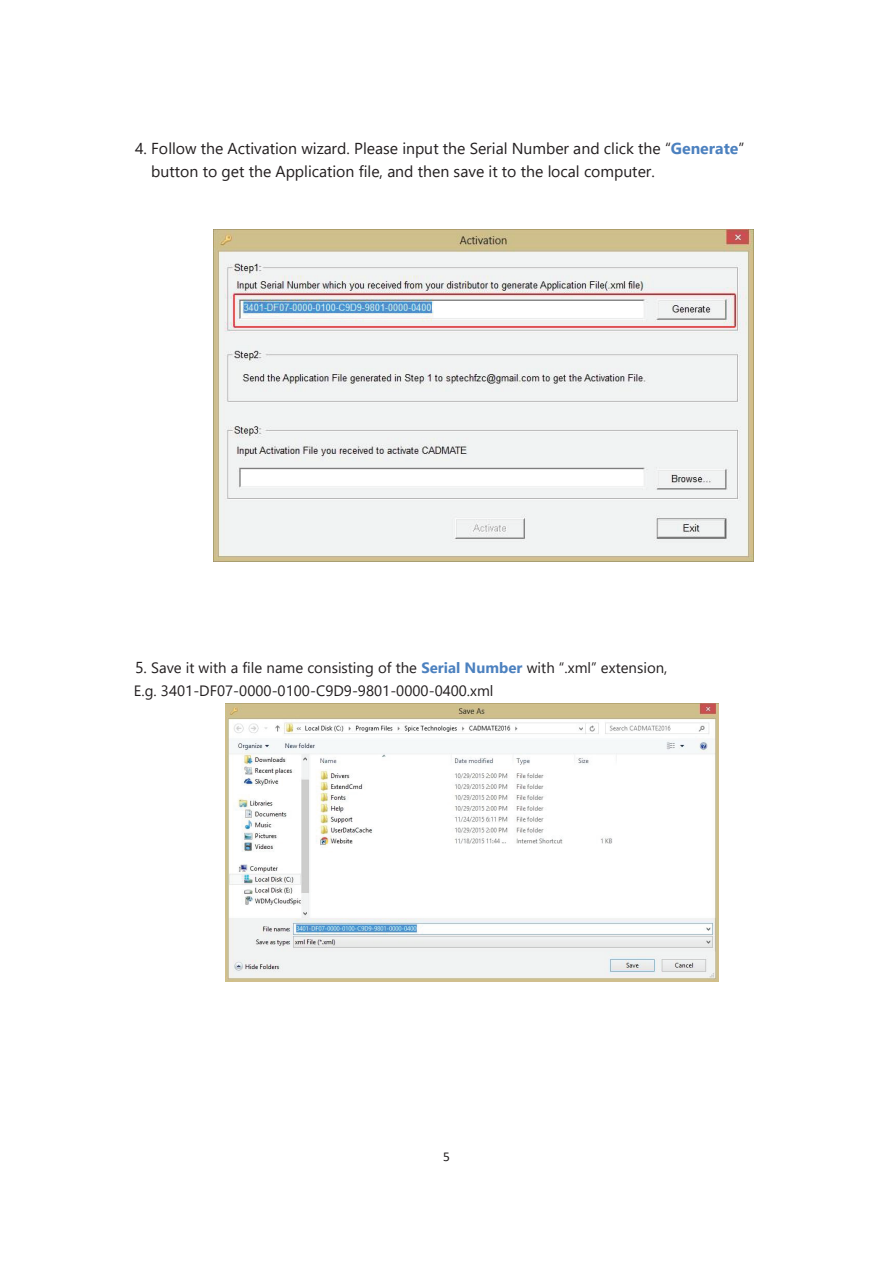
<style>
.page{position:relative;width:893px;height:1263px;background:#fff}
.page>*{position:absolute;margin:0;border:0;box-sizing:border-box;transform-origin:0 0}
.t1{font:15.9px/22.8px "Segoe UI";color:#231f20}
.t2{font:15px/23.4px "Segoe UI";color:#231f20}
.t3{font:13.5px "Calibri";color:#231f20}
.s1{font-weight:700;color:#4c81bf}
.s2{font-size:15.9px}
</style>
<div class="page">
<img style="left:214px;top:229px;width:540px;height:332px">
<img style="left:225px;top:703px;width:494px;height:279px">
<p class="t1" style="left:151px;top:136px;width:595px;text-indent:-16px">4. Follow the Activation wizard. Please input the Serial Number and click the “<span class="s1">Generate</span>” button to get the Application file, and then save it to the local computer.</p>
<p class="t2" style="left:134px;top:655px;width:535px"><span class="s2">5.</span> Save it with a file name consisting of the <span class="s1">Serial Number</span> with “.xml” extension,<br>E.g. 3401-DF07-0000-0100-C9D9-9801-0000-0400.xml</p>
<p class="t3" style="left:443px;top:1147px;width:8px">5</p>
</div>
